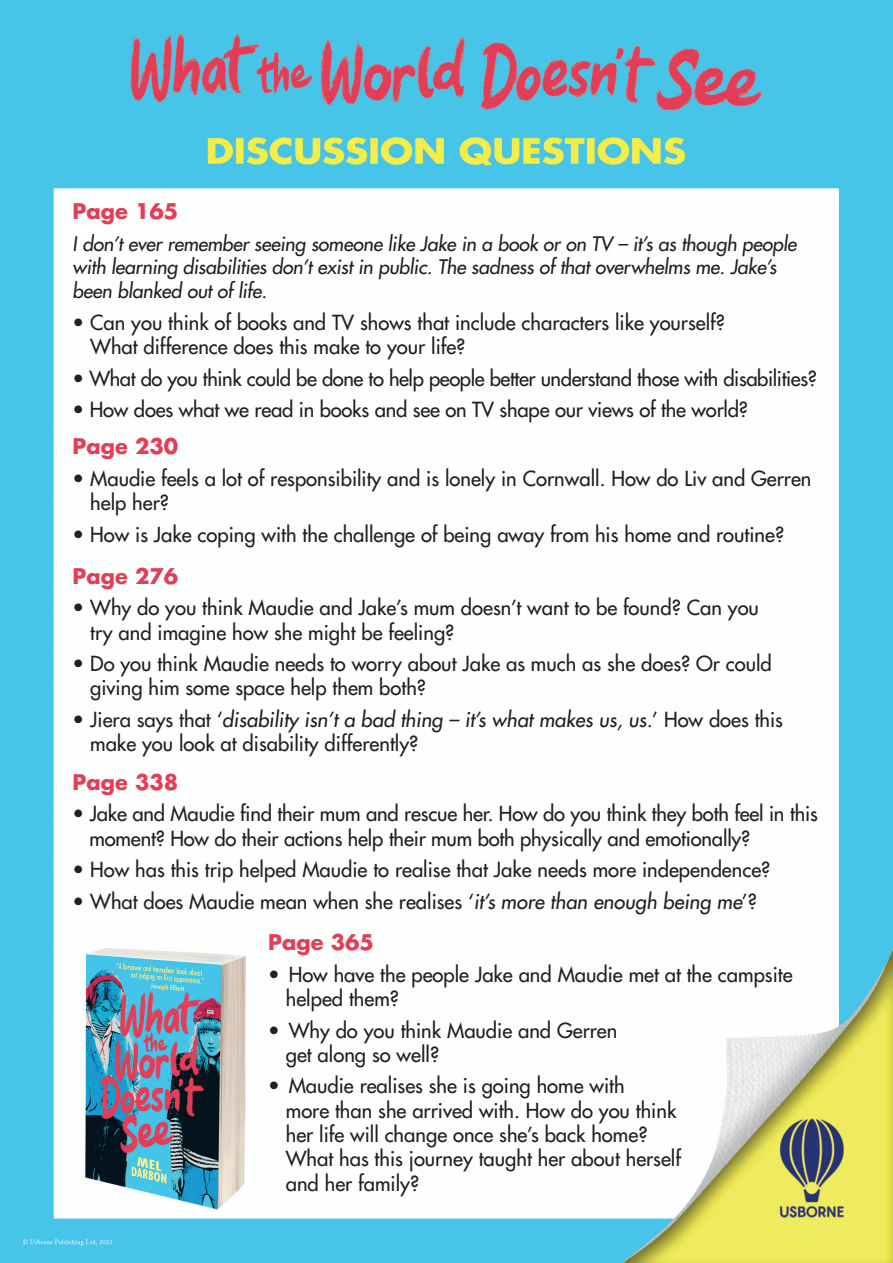
<style>
.page{position:relative;width:893px;height:1263px;background:#fff}
.page>*{position:absolute;margin:0;border:0;box-sizing:border-box;transform-origin:0 0}
.t1{font:700 21px "Futura LT";color:#e43e57}
.t2{font:20.25px/24.3px "Futura LT";color:#231f20}
.t3{font:20.25px "Futura LT";letter-spacing:-.02em;color:#231f20}
.t4{font:19.5px/23.9px "Futura LT";letter-spacing:-.01em;color:#231f20}
</style>
<div class="page">
<img style="left:0;top:0;width:893px;height:1263px">
<p class="t1" style="left:73px;top:197px;width:107px">Page 165</p>
<p class="t4" style="left:73px;top:231px;width:729px">I don’t ever remember seeing someone like Jake in a book or on TV – it’s as though people with learning disabilities don’t exist in public. The sadness of that overwhelms me. Jake’s been blanked out of life.</p>
<p class="t2" style="left:90px;top:310px;width:636px;text-indent:-18px">• Can you think of books and TV shows that include characters like yourself?<br>What difference does this make to your life?</p>
<p class="t3" style="left:73px;top:365px;width:746px">• What do you think could be done to help people better understand those with disabilities?</p>
<p class="t2" style="left:73px;top:397px;width:677px">• How does what we read in books and see on TV shape our views of the world?</p>
<p class="t1" style="left:73px;top:432px;width:107px">Page 230</p>
<p class="t2" style="left:73px;top:466px;width:740px">• Maudie feels a lot of responsibility and is lonely in Cornwall. How do Liv and Gerren</p>
<p class="t2" style="left:90px;top:490px;width:80px">help her?</p>
<p class="t2" style="left:73px;top:522px;width:713px">• How is Jake coping with the challenge of being away from his home and routine?</p>
<p class="t1" style="left:73px;top:562px;width:107px">Page 276</p>
<p class="t2" style="left:90px;top:595px;width:670px;text-indent:-18px">• Why do you think Maudie and Jake’s mum doesn’t want to be found? Can you try and imagine how she might be feeling?</p>
<p class="t2" style="left:90px;top:651px;width:683px;text-indent:-18px">• Do you think Maudie needs to worry about Jake as much as she does? Or could giving him some space help them both?</p>
<p class="t2" style="left:90px;top:707px;width:694px;text-indent:-18px">• J i e ra says th a t ‘disability isn’t a bad thing – it’s what makes us, us.’ H ow d oes th i s make you look at disability differently?</p>
<p class="t1" style="left:73px;top:768px;width:107px">Page 338</p>
<p class="t2" style="left:90px;top:801px;width:730px;text-indent:-17px">• Jake and Maudie find their mum and rescue her. How do you think they both feel in this moment? How do their actions help their mum both physically and emotionally?</p>
<p class="t2" style="left:73px;top:857px;width:699px">• How has this trip helped Maudie to realise that Jake needs more independence?</p>
<p class="t2" style="left:73px;top:889px;width:686px">• What does Maudie mean when she realises ‘it’s more than enough being me’?</p>
<p class="t1" style="left:268px;top:928px;width:107px">Page 365</p>
<p class="t2" style="left:286px;top:962px;width:508px;text-indent:-18px">• How have the people Jake and Maudie met at the campsite helped them?</p>
<p class="t2" style="left:286px;top:1018px;width:333px;text-indent:-18px">• Why do you think Maudie and Gerren get along so well?</p>
<p class="t2" style="left:286px;top:1074px;width:397px;text-indent:-18px">• Maudie realises she is going home with<br>more than she arrived with. How do you think her life will change once she’s back home?<br>What has this journey taught her about herself and her family?</p>
</div>
